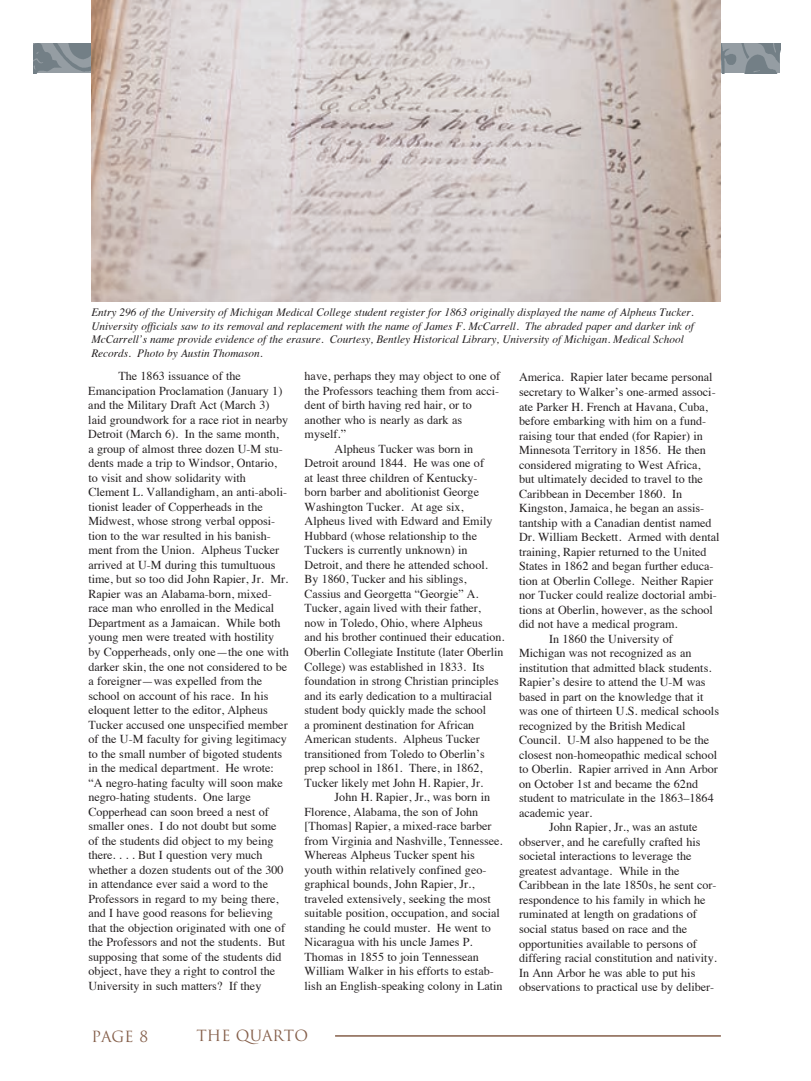
<style>
.page{position:relative;width:811px;height:1081px;background:#fff}
.page>*{position:absolute;margin:0;border:0;box-sizing:border-box;transform-origin:0 0}
.t1{font:15px "Trajan";color:#845e49}
.t2{font:12.12px/14.5px "Times";color:#231f20}
.t3{font:italic 11.25px/13.5px "Times";color:#231f20}
</style>
<div class="page">
<img style="left:34px;top:44px;width:745px;height:29px">
<hr style="left:335px;top:1035px;width:385px;height:1px;background:#845e49">
<img style="left:91px;top:0;width:629px;height:301px">
<p class="t3" style="left:91px;top:305px;width:603px">Entry 296 of the University of Michigan Medical College student register for 1863 originally displayed the name of Alpheus Tucker.<br>University officials saw to its removal and replacement with the name of James F. McCarrell. The abraded paper and darker ink of McCarrell’s name provide evidence of the erasure. Courtesy, Bentley Historical Library, University of Michigan. Medical School Records. Photo by Austin Thomason.</p>
<p class="t2" style="left:88px;top:368px;width:202px;text-indent:30px">The 1863 issuance of the Emancipation Proclamation (January 1) and the Military Draft Act (March 3) laid groundwork for a race riot in nearby Detroit (March 6). In the same month,<br>a group of almost three dozen U-M stu&shy;dents made a trip to Windsor, Ontario, to visit and show solidarity with Clement L. Vallandigham, an anti-aboli&shy;tionist leader of Copperheads in the Midwest, whose strong verbal opposi&shy;tion to the war resulted in his banish&shy;ment from the Union. Alpheus Tucker arrived at U-M during this tumultuous time, but so too did John Rapier, Jr. Mr.<br>Rapier was an Alabama-born, mixed&shy;race man who enrolled in the Medical Department as a Jamaican. While both young men were treated with hostility by Copperheads, only one—the one with darker skin, the one not considered to be a foreigner—was expelled from the school on account of his race. In his eloquent letter to the editor, Alpheus Tucker accused one unspecified member of the U-M faculty for giving legitimacy to the small number of bigoted students in the medical department. He wrote: “A negro-hating faculty will soon make negro-hating students. One large Copperhead can soon breed a nest of smaller ones. I do not doubt but some of the students did object to my being there. . . . But I question very much whether a dozen students out of the 300 in attendance ever said a word to the Professors in regard to my being there, and I have good reasons for believing that the objection originated with one of the Professors and not the students. But supposing that some of the students did object, have they a right to control the University in such matters? If they</p>
<p class="t2" style="left:304px;top:368px;width:197px">have, perhaps they may object to one of</p>
<p class="t2" style="left:304px;top:382px;width:196px">the Professors teaching them from acci-</p>
<p class="t2" style="left:304px;top:397px;width:169px">dent of birth having red hair, or to</p>
<p class="t2" style="left:304px;top:411px;width:159px">another who is nearly as dark as</p>
<p class="t2" style="left:304px;top:426px;width:43px">myself.”</p>
<p class="t2" style="left:334px;top:440px;width:140px">Alpheus Tucker was born in</p>
<p class="t2" style="left:304px;top:455px;width:181px">Detroit around 1844. He was one of</p>
<p class="t2" style="left:304px;top:469px;width:174px">at least three children of Kentucky-</p>
<p class="t2" style="left:304px;top:484px;width:176px">born barber and abolitionist George</p>
<p class="t2" style="left:304px;top:498px;width:160px">Washington Tucker. At age six,</p>
<p class="t2" style="left:304px;top:513px;width:189px">Alpheus lived with Edward and Emily</p>
<p class="t2" style="left:304px;top:527px;width:174px">Hubbard (whose relationship to the</p>
<p class="t2" style="left:304px;top:542px;width:164px">Tuckers is currently unknown) in</p>
<p class="t2" style="left:304px;top:556px;width:185px">Detroit, and there he attended school.</p>
<p class="t2" style="left:304px;top:571px;width:163px">By 1860, Tucker and his siblings,</p>
<p class="t2" style="left:304px;top:585px;width:175px">Cassius and Georgetta “Georgie” A.</p>
<p class="t2" style="left:304px;top:600px;width:178px">Tucker, again lived with their father,</p>
<p class="t2" style="left:304px;top:614px;width:180px">now in Toledo, Ohio, where Alpheus</p>
<p class="t2" style="left:304px;top:629px;width:201px">and his brother continued their education.</p>
<p class="t2" style="left:304px;top:643px;width:200px">Oberlin Collegiate Institute (later Oberlin</p>
<p class="t2" style="left:304px;top:658px;width:181px">College) was established in 1833. Its</p>
<p class="t2" style="left:304px;top:672px;width:195px">foundation in strong Christian principles</p>
<p class="t2" style="left:304px;top:687px;width:189px">and its early dedication to a multiracial</p>
<p class="t2" style="left:304px;top:701px;width:183px">student body quickly made the school</p>
<p class="t2" style="left:304px;top:716px;width:171px">a prominent destination for African</p>
<p class="t2" style="left:304px;top:730px;width:177px">American students. Alpheus Tucker</p>
<p class="t2" style="left:304px;top:745px;width:182px">transitioned from Toledo to Oberlin’s</p>
<p class="t2" style="left:304px;top:759px;width:179px">prep school in 1861. There, in 1862,</p>
<p class="t2" style="left:304px;top:774px;width:180px">Tucker likely met John H. Rapier, Jr.</p>
<p class="t2" style="left:334px;top:788px;width:157px">John H. Rapier, Jr., was born in</p>
<p class="t2" style="left:304px;top:803px;width:175px">Florence, Alabama, the son of John</p>
<p class="t2" style="left:304px;top:817px;width:188px">[Thomas] Rapier, a mixed-race barber</p>
<p class="t2" style="left:304px;top:832px;width:199px">from Virginia and Nashville, Tennessee.</p>
<p class="t2" style="left:304px;top:846px;width:172px">Whereas Alpheus Tucker spent his</p>
<p class="t2" style="left:304px;top:861px;width:183px">youth within relatively confined geo-</p>
<p class="t2" style="left:304px;top:875px;width:171px">graphical bounds, John Rapier, Jr.,</p>
<p class="t2" style="left:304px;top:890px;width:188px">traveled extensively, seeking the most</p>
<p class="t2" style="left:304px;top:904px;width:197px">suitable position, occupation, and social</p>
<p class="t2" style="left:304px;top:919px;width:187px">standing he could muster. He went to</p>
<p class="t2" style="left:304px;top:933px;width:169px">Nicaragua with his uncle James P.</p>
<p class="t2" style="left:304px;top:948px;width:176px">Thomas in 1855 to join Tennessean</p>
<p class="t2" style="left:304px;top:962px;width:191px">William Walker in his efforts to estab-</p>
<p class="t2" style="left:304px;top:977px;width:199px">lish an English-speaking colony in Latin</p>
<p class="t1" style="left:91px;top:1026px;width:58px">PAGE 8</p>
<p class="t1" style="left:196px;top:1026px;width:113px">THE QUARTO</p>
<p class="t2" style="left:518px;top:369px;width:195px">America. Rapier later became personal</p>
<p class="t2" style="left:518px;top:383px;width:198px">secretary to Walker’s one-armed associ-</p>
<p class="t2" style="left:518px;top:398px;width:190px">ate Parker H. French at Havana, Cuba,</p>
<p class="t2" style="left:518px;top:412px;width:189px">before embarking with him on a fund-</p>
<p class="t2" style="left:518px;top:427px;width:185px">raising tour that ended (for Rapier) in</p>
<p class="t2" style="left:518px;top:441px;width:188px">Minnesota Territory in 1856. He then</p>
<p class="t2" style="left:518px;top:456px;width:183px">considered migrating to West Africa,</p>
<p class="t2" style="left:518px;top:470px;width:185px">but ultimately decided to travel to the</p>
<p class="t2" style="left:518px;top:485px;width:165px">Caribbean in December 1860. In</p>
<p class="t2" style="left:518px;top:499px;width:187px">Kingston, Jamaica, he began an assis-</p>
<p class="t2" style="left:518px;top:514px;width:194px">tantship with a Canadian dentist named</p>
<p class="t2" style="left:518px;top:528px;width:202px">Dr. William Beckett. Armed with dental</p>
<p class="t2" style="left:518px;top:543px;width:189px">training, Rapier returned to the United</p>
<p class="t2" style="left:518px;top:557px;width:196px">States in 1862 and began further educa-</p>
<p class="t2" style="left:518px;top:572px;width:196px">tion at Oberlin College. Neither Rapier</p>
<p class="t2" style="left:518px;top:586px;width:199px">nor Tucker could realize doctorial ambi-</p>
<p class="t2" style="left:518px;top:601px;width:195px">tions at Oberlin, however, as the school</p>
<p class="t2" style="left:518px;top:615px;width:160px">did not have a medical program.</p>
<p class="t2" style="left:548px;top:630px;width:125px">In 1860 the University of</p>
<p class="t2" style="left:518px;top:644px;width:174px">Michigan was not recognized as an</p>
<p class="t2" style="left:518px;top:659px;width:194px">institution that admitted black students.</p>
<p class="t2" style="left:518px;top:673px;width:188px">Rapier’s desire to attend the U-M was</p>
<p class="t2" style="left:518px;top:688px;width:186px">based in part on the knowledge that it</p>
<p class="t2" style="left:518px;top:702px;width:201px">was one of thirteen U.S. medical schools</p>
<p class="t2" style="left:518px;top:717px;width:168px">recognized by the British Medical</p>
<p class="t2" style="left:518px;top:731px;width:192px">Council. U-M also happened to be the</p>
<p class="t2" style="left:518px;top:746px;width:199px">closest non-homeopathic medical school</p>
<p class="t2" style="left:518px;top:760px;width:200px">to Oberlin. Rapier arrived in Ann Arbor</p>
<p class="t2" style="left:518px;top:775px;width:180px">on October 1st and became the 62nd</p>
<p class="t2" style="left:518px;top:789px;width:196px">student to matriculate in the 1863–1864</p>
<p class="t2" style="left:518px;top:804px;width:75px">academic year.</p>
<p class="t2" style="left:548px;top:818px;width:150px">John Rapier, Jr., was an astute</p>
<p class="t2" style="left:518px;top:833px;width:183px">observer, and he carefully crafted his</p>
<p class="t2" style="left:518px;top:847px;width:174px">societal interactions to leverage the</p>
<p class="t2" style="left:518px;top:862px;width:162px">greatest advantage. While in the</p>
<p class="t2" style="left:518px;top:876px;width:199px">Caribbean in the late 1850s, he sent cor-</p>
<p class="t2" style="left:518px;top:891px;width:188px">respondence to his family in which he</p>
<p class="t2" style="left:518px;top:905px;width:179px">ruminated at length on gradations of</p>
<p class="t2" style="left:518px;top:920px;width:170px">social status based on race and the</p>
<p class="t2" style="left:518px;top:934px;width:179px">opportunities available to persons of</p>
<p class="t2" style="left:518px;top:949px;width:199px">differing racial constitution and nativity.</p>
<p class="t2" style="left:518px;top:963px;width:178px">In Ann Arbor he was able to put his</p>
<p class="t2" style="left:518px;top:978px;width:197px">observations to practical use by deliber-</p>
</div>
